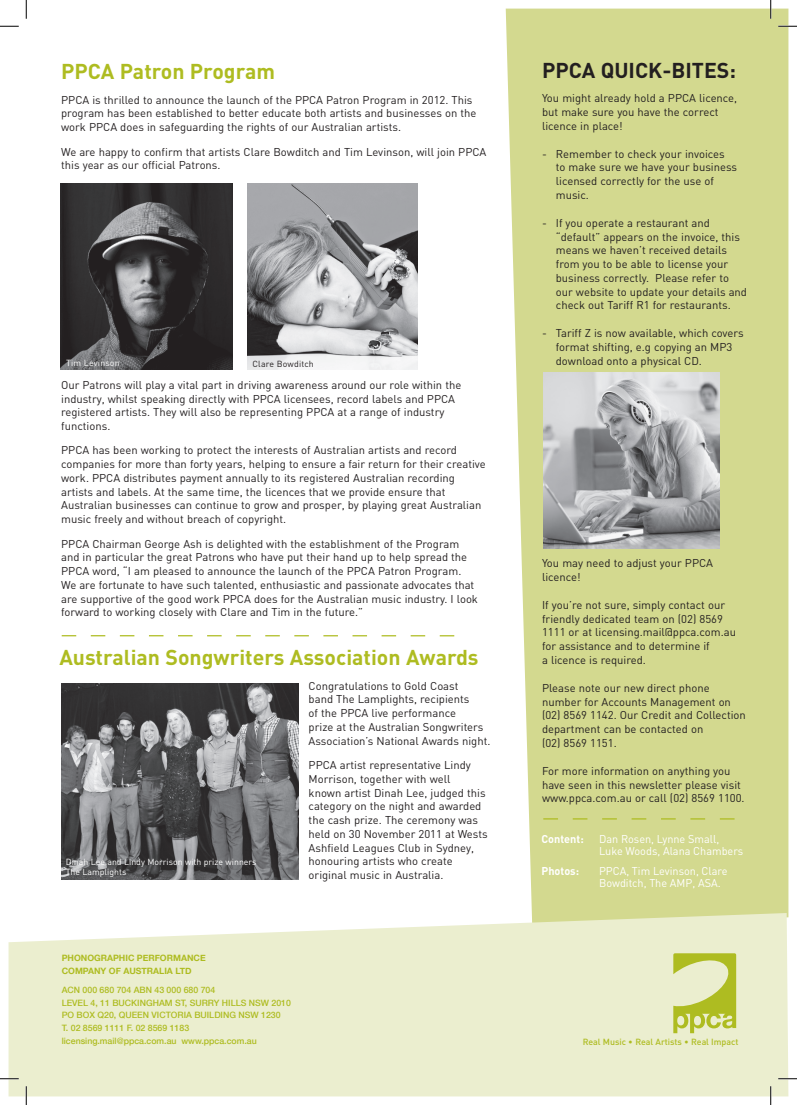
<style>
.page{position:relative;width:797px;height:1105px;background:#fff}
.page>*{position:absolute;margin:0;border:0;box-sizing:border-box;transform-origin:0 0}
.t1{font:700 21.25px "DIN";color:#aebc21}
.t2{font:700 21.25px "DIN";color:#231f20}
.t3{font:11.25px/13.8px "DIN";color:#231f20}
.t4{font:11.25px/12.5px "DIN";color:#fff}
.t5{font:700 11.25px "DIN";color:#fff}
.t6{font:500 8.88px "DIN";letter-spacing:-.005em;color:#aebc21}
.t7{font:500 8.75px/12.9px "Helvetica Neue";color:#aebc21}
.t8{font:8.75px/10px "DIN";color:#fff}
.t9{font:700 8.75px/13.1px "Helvetica Neue";color:#aebc21}
.t10{font:8.75px "DIN";letter-spacing:.02em;color:#231f20}
.t11{font:8.75px "DIN";letter-spacing:.02em;color:#fff}
.s1{font-weight:400}
</style>
<div class="page">
<img style="left:61px;top:183px;width:172px;height:187px">
<img style="left:248px;top:183px;width:169px;height:187px">
<div style="left:505px;top:9px;width:283px;height:904px;background:#d3d98f"></div>
<svg style="left:9px;top:913px;width:779px;height:183px;fill:#ebeecf"></svg>
<svg style="left:543px;top:818px;width:191px;height:1px"></svg>
<svg style="left:62px;top:635px;width:392px;height:1px"></svg>
<svg style="left:673px;top:953px;width:63px;height:80px"></svg>
<img style="left:62px;top:684px;width:236px;height:195px">
<img style="left:544px;top:373px;width:175px;height:175px">
<svg style="left:0;top:25px;width:19px;height:2px"></svg>
<svg style="left:778px;top:25px;width:19px;height:2px"></svg>
<svg style="left:0;top:1078px;width:19px;height:1px"></svg>
<svg style="left:778px;top:1078px;width:19px;height:1px"></svg>
<svg style="left:25px;top:0;width:2px;height:19px"></svg>
<svg style="left:25px;top:1086px;width:2px;height:19px"></svg>
<svg style="left:770px;top:0;width:1px;height:19px"></svg>
<svg style="left:770px;top:1086px;width:1px;height:19px"></svg>
<h1 class="t1" style="left:61px;top:58px;width:215px">PPCA Patron Program</h1>
<p class="t3" style="left:61px;top:93px;width:417px">PPCA is thrilled to announce the launch of the PPCA Patron Program in 2012. This program has been established to better educate both artists and businesses on the work PPCA does in safeguarding the rights of our Australian artists.</p>
<p class="t3" style="left:61px;top:144px;width:426px">We are happy to confirm that artists Clare Bowditch and Tim Levinson, will join PPCA this year as our official Patrons.</p>
<p class="t11" style="left:66px;top:357px;width:55px">Tim Levinson</p>
<p class="t10" style="left:252px;top:358px;width:63px">Clare Bowditch</p>
<p class="t3" style="left:61px;top:378px;width:402px">Our Patrons will play a vital part in driving awareness around our role within the industry, whilst speaking directly with PPCA licensees, record labels and PPCA registered artists. They will also be representing PPCA at a range of industry functions.</p>
<p class="t3" style="left:61px;top:443px;width:426px">PPCA has been working to protect the interests of Australian artists and record companies for more than forty years, helping to ensure a fair return for their creative work. PPCA distributes payment annually to its registered Australian recording artists and labels. At the same time, the licences that we provide ensure that Australian businesses can continue to grow and prosper, by playing great Australian music freely and without breach of copyright.</p>
<p class="t3" style="left:61px;top:536px;width:418px">PPCA Chairman George Ash is delighted with the establishment of the Program and in particular the great Patrons who have put their hand up to help spread the PPCA word, “I am pleased to announce the launch of the PPCA Patron Program.<br>We are fortunate to have such talented, enthusiastic and passionate advocates that are supportive of the good work PPCA does for the Australian music industry. I look forward to working closely with Clare and Tim in the future.”</p>
<h1 class="t1" style="left:59px;top:644px;width:421px">Australian Songwriters Association Awards</h1>
<p class="t3" style="left:308px;top:678px;width:183px">Congratulations to Gold Coast<br>band The Lamplights, recipients<br>of the PPCA live performance<br>prize at the Australian Songwriters Association’s National Awards night.</p>
<p class="t3" style="left:308px;top:758px;width:181px">PPCA artist representative Lindy<br>Morrison, together with well<br>known artist Dinah Lee, judged this category on the night and awarded the cash prize. The ceremony was held on 30 November 2011 at Wests<br>Ashfield Leagues Club in Sydney, honouring artists who create original music in Australia.</p>
<p class="t8" style="left:66px;top:857px;width:192px">Dinah Lee and Lindy Morrison with prize winners<br>The Lamplights</p>
<p class="t9" style="left:62px;top:951px;width:145px">PHONOGRAPHIC PERFORMANCE<br>COMPANY OF AUSTRALIA LTD</p>
<p class="t7" style="left:62px;top:983px;width:175px">ACN 000 680 704 ABN 43 000 680 704 level 4, 11 BUCKINGHAM st, SURRY HILLS</p>
<p class="t7" style="left:249px;top:996px;width:44px">nsw 2010</p>
<p class="t7" style="left:62px;top:1009px;width:122px">po box q20, Qu een victoria</p>
<p class="t7" style="left:194px;top:1009px;width:32px">bui lding</p>
<p class="t7" style="left:238px;top:1009px;width:44px">nsw 1230</p>
<p class="t7" style="left:62px;top:1022px;width:196px">t. 02 8569 1111 f. 02 8569 1183 licensing.mail@ppca.com.au www.ppca.com.au</p>
<h1 class="t2" style="left:542px;top:56px;width:195px">PPCA QUICK-BITES:</h1>
<p class="t3" style="left:542px;top:91px;width:197px">You might already hold a PPCA licence, but make sure you have the correct licence in place!</p>
<p class="t3" style="left:556px;top:146px;width:183px;text-indent:-14px">- Remember to check your invoices to make sure we have your business licensed correctly for the use of music.</p>
<p class="t3" style="left:556px;top:216px;width:193px;text-indent:-14px">- If you operate a restaurant and “default” appears on the invoice, this means we haven’t received details from you to be able to license your business correctly. Please refer to our website to update your details and check out Tariff R1 for restaurants.</p>
<p class="t3" style="left:556px;top:326px;width:189px;text-indent:-14px">- Tariff Z is now available, which covers format shifting, e.g copying an MP3 download onto a physical CD.</p>
<p class="t3" style="left:542px;top:556px;width:172px">You may need to adjust your PPCA licence!</p>
<p class="t3" style="left:542px;top:598px;width:195px">If you’re not sure, simply contact our friendly dedicated team on (02) 8569<br>1111 or at licensing.mail@ppca.com.au for assistance and to determine if<br>a licence is required.</p>
<p class="t3" style="left:542px;top:681px;width:205px">Please note our new direct phone number for Accounts Management on (02) 8569 1142. Our Credit and Collection department can be contacted on<br>(02) 8569 1151.</p>
<p class="t3" style="left:542px;top:764px;width:204px">For more information on anything you have seen in this newsletter please visit www.ppca.com.au or call (02) 8569 1100.</p>
<p class="t5" style="left:541px;top:831px;width:44px">Content:</p>
<p class="t4" style="left:599px;top:832px;width:146px">Dan Rosen, Lynne Small,<br>Luke Woods, Alana Chambers</p>
<p class="t5" style="left:541px;top:863px;width:39px">Photos:</p>
<p class="t4" style="left:599px;top:864px;width:130px">PPCA, Tim Levinson, Clare<br>Bowditch, The AMP, ASA.</p>
<p class="t6" style="left:582px;top:1036px;width:157px">Real Music <span class="s1">•</span> Real Artists <span class="s1">•</span> Real Impact</p>
</div>
